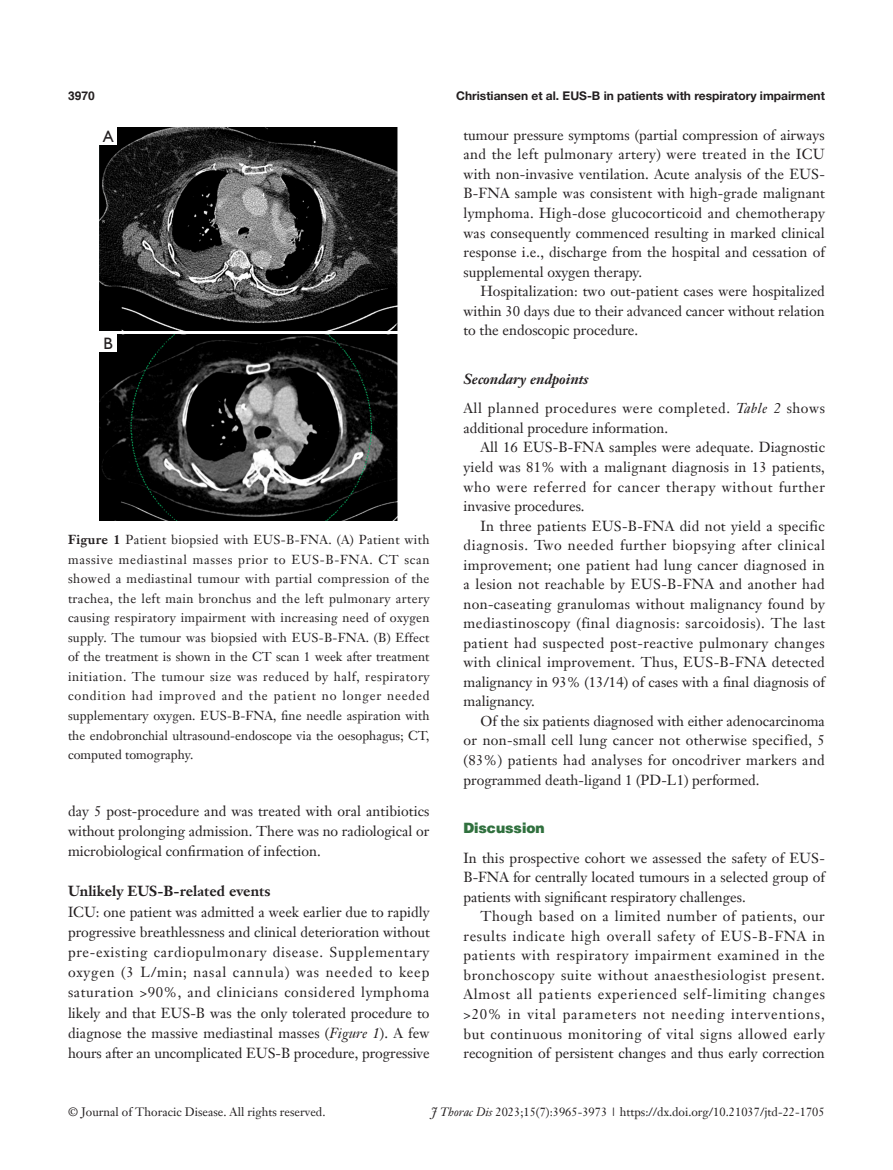
<style>
.page{position:relative;width:893px;height:1170px;background:#fff}
.page>*{position:absolute;margin:0;border:0;box-sizing:border-box;transform-origin:0 0}
.Cite{font:16.5px "Humanist 521 BT";color:#231f20}
.t1{font:14.25px/19.5px "Janson Text LT";color:#231f20;text-align:justify}
.t2{font:14.25px/19.5px "Janson Text LT";letter-spacing:.035em;color:#231f20}
._3ji-zhengti{font:700 14.25px "Janson Text LT";color:#231f20}
._2ji-6_5{font:italic 700 14.25px "Janson Text LT";color:#231f20}
._1ji-6_5{font:900 14.25px "Helvetica";color:#30703e}
.tuzhu{font:12.75px/19.5px "Janson Text LT";color:#231f20;text-align:justify}
.t3{font:12px "Janson Text LT";color:#231f20}
.t4{font:700 12px "Helvetica Neue LT Pro";color:#231f20}
.t5{font:700 12px "Helvetica";color:#231f20}
.s1{font-weight:700}
.s2{font-style:italic}
</style>
<div class="page">
<img style="left:100px;top:128px;width:298px;height:202px">
<img style="left:100px;top:335px;width:298px;height:185px">
<div style="left:100px;top:128px;width:17px;height:17px;background:#fff"></div>
<div style="left:100px;top:335px;width:17px;height:17px;background:#fff"></div>
<p class="t5" style="left:68px;top:88px;width:28px">3970</p>
<p class="t4" style="left:456px;top:88px;width:370px">Christiansen et al. EUS-B in patients with respiratory impairment</p>
<p class="Cite" style="left:103px;top:126px;width:12px">A</p>
<p class="Cite" style="left:104px;top:333px;width:11px">B</p>
<p class="tuzhu" style="left:68px;top:530px;width:363px"><span class="s1">Figure 1</span> Patient biopsied with EUS-B-FNA. (A) Patient with massive mediastinal masses prior to EUS-B-FNA. CT scan showed a mediastinal tumour with partial compression of the trachea, the left main bronchus and the left pulmonary artery causing respiratory impairment with increasing need of oxygen supply. The tumour was biopsied with EUS-B-FNA. (B) Effect of the treatment is shown in the CT scan 1 week after treatment initiation. The tumour size was reduced by half, respiratory condition had improved and the patient no longer needed supplementary oxygen. EUS-B-FNA, fine needle aspiration with the endobronchial ultrasound-endoscope via the oesophagus; CT, computed tomography.</p>
<p class="t1" style="left:68px;top:800px;width:363px;line-height:20.2px">day 5 post-procedure and was treated with oral antibiotics without prolonging admission. There was no radiological or microbiological confirmation of infection.</p>
<p class="_3ji-zhengti" style="left:68px;top:882px;width:204px">Unlikely EUS-B-related events</p>
<p class="t1" style="left:68px;top:901px;width:363px;line-height:20.2px">ICU: one patient was admitted a week earlier due to rapidly progressive breathlessness and clinical deterioration without pre-existing cardiopulmonary disease. Supplementary oxygen (3 L/min; nasal cannula) was needed to keep saturation &gt;90%, and clinicians considered lymphoma likely and that EUS-B was the only tolerated procedure to diagnose the massive mediastinal masses (<span class="s2">Figure 1</span>). A few hours after an uncomplicated EUS-B procedure, progressive</p>
<p class="t1" style="left:463px;top:125px;width:363px">tumour pressure symptoms (partial compression of airways and the left pulmonary artery) were treated in the ICU with non-invasive ventilation. Acute analysis of the EUS-B-FNA sample was consistent with high-grade malignant lymphoma. High-dose glucocorticoid and chemotherapy was consequently commenced resulting in marked clinical response i.e., discharge from the hospital and cessation of supplemental oxygen therapy.</p>
<p class="t1" style="left:463px;top:281px;width:363px;text-indent:17px">Hospitalization: two out-patient cases were hospitalized within 30 days due to their advanced cancer without relation to the endoscopic procedure.</p>
<p class="_2ji-6_5" style="left:463px;top:370px;width:127px">Secondary endpoints</p>
<p class="t2" style="left:463px;top:398px;width:363px">All planned procedures were completed. <span class="s2">Table 2</span> shows additional procedure information.</p>
<p class="t1" style="left:463px;top:437px;width:363px;text-indent:17px">All 16 EUS-B-FNA samples were adequate. Diagnostic yield was 81% with a malignant diagnosis in 13 patients, who were referred for cancer therapy without further invasive procedures.</p>
<p class="t1" style="left:463px;top:515px;width:363px;text-indent:17px">In three patients EUS-B-FNA did not yield a specific diagnosis. Two needed further biopsying after clinical improvement; one patient had lung cancer diagnosed in a lesion not reachable by EUS-B-FNA and another had non-caseating granulomas without malignancy found by mediastinoscopy (final diagnosis: sarcoidosis). The last patient had suspected post-reactive pulmonary changes with clinical improvement. Thus, EUS-B-FNA detected malignancy in 93% (13/14) of cases with a final diagnosis of malignancy.</p>
<p class="t1" style="left:463px;top:711px;width:363px;text-indent:17px">Of the six patients diagnosed with either adenocarcinoma or non-small cell lung cancer not otherwise specified, 5 (83%) patients had analyses for oncodriver markers and programmed death-ligand 1 (PD-L1) performed.</p>
<p class="_1ji-6_5" style="left:463px;top:819px;width:83px">Discussion</p>
<p class="t1" style="left:463px;top:847px;width:363px">In this prospective cohort we assessed the safety of EUS-B-FNA for centrally located tumours in a selected group of patients with significant respiratory challenges.</p>
<p class="t1" style="left:463px;top:906px;width:363px;text-indent:17px">Though based on a limited number of patients, our results indicate high overall safety of EUS-B-FNA in patients with respiratory impairment examined in the bronchoscopy suite without anaesthesiologist present.<br>Almost all patients experienced self-limiting changes &gt;20% in vital parameters not needing interventions, but continuous monitoring of vital signs allowed early recognition of persistent changes and thus early correction</p>
<p class="t3" style="left:68px;top:1104px;width:259px">© Journal of Thoracic Disease. All rights reserved.</p>
<p class="t3" style="left:431px;top:1104px;width:395px"><span class="s2">J Thorac Dis</span> 2023;15(7):3965-3973 | https://dx.doi.org/10.21037/jtd-22-1705</p>
</div>
